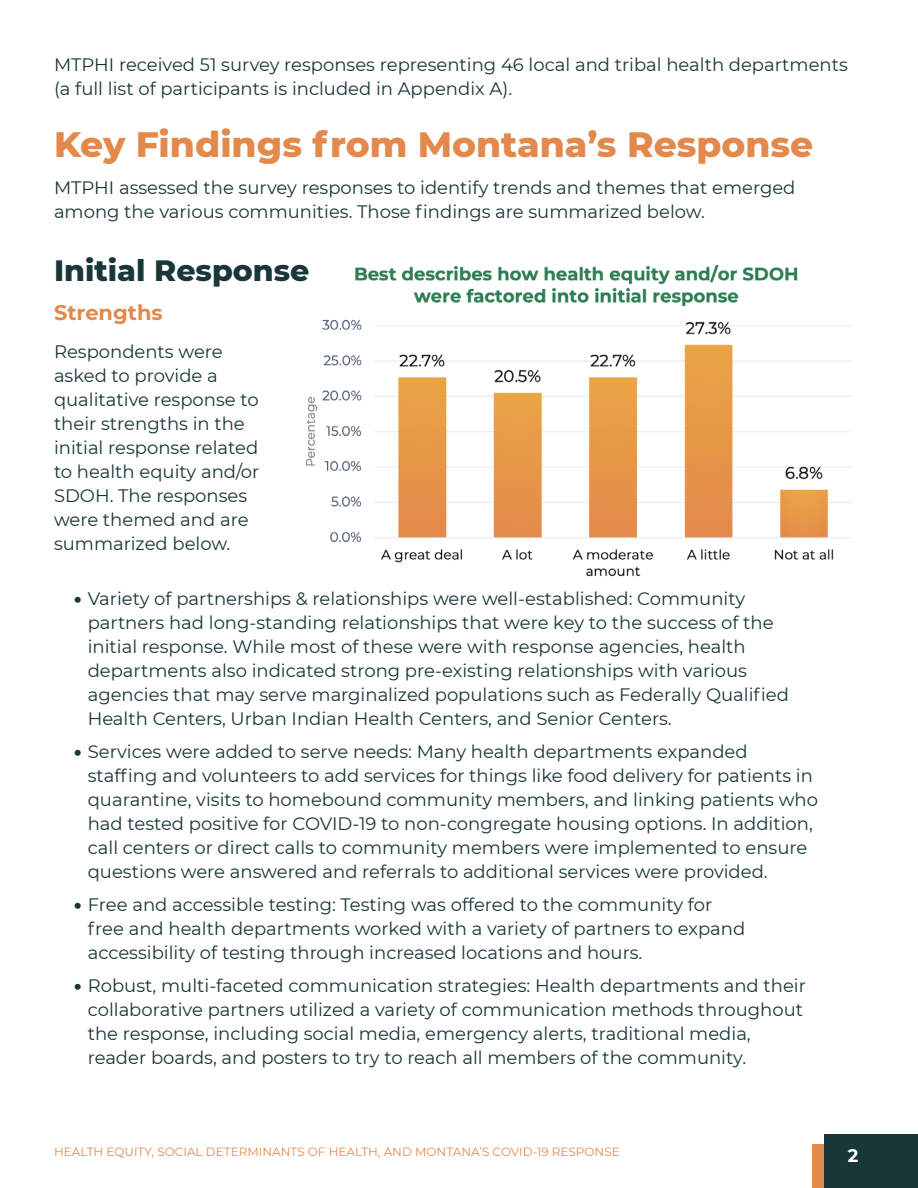
<style>
.page{position:relative;width:918px;height:1188px;background:#fff}
.page>*{position:absolute;margin:0;border:0;box-sizing:border-box;transform-origin:0 0}
.t1{font:800 36px "Montserrat";color:#e4894c}
.t2{font:800 30px "Montserrat";color:#193639}
.t3{font:700 21px "Montserrat";color:#e4894c}
.t4{font:18px/24px "Montserrat";color:#193639}
.t5{font:700 18px "Montserrat";color:#fff}
.t6{font:12px "Montserrat";color:#e4894c}
.s1{font-weight:900}
</style>
<div class="page">
<div style="left:812px;top:1145px;width:106px;height:43px;background:#e4894c"></div>
<div style="left:824px;top:1134px;width:94px;height:54px;background:#193639"></div>
<img style="left:306px;top:264px;width:546px;height:313px">
<p class="t4" style="left:54px;top:52px;width:795px">MTPHI received 51 survey responses representing 46 local and tribal health departments (a full list of participants is included in Appendix A).</p>
<h1 class="t1" style="left:54px;top:118px;width:761px">Key Findings from Montana’s Response</h1>
<p class="t4" style="left:54px;top:175px;width:743px">MTPHI assessed the survey responses to identify trends and themes that emerged among the various communities. Those findings are summarized below.</p>
<h2 class="t2" style="left:54px;top:249px;width:257px">Initial Response</h2>
<p class="t3" style="left:54px;top:298px;width:110px">Strengths</p>
<p class="t4" style="left:54px;top:339px;width:207px">Respondents were asked to provide a qualitative response to their strengths in the initial response related to health equity and/or<br>SDOH. The responses were themed and are summarized below.</p>
<p class="t4" style="left:88px;top:586px;width:703px;text-indent:-14px"><span class="s1">•</span> Variety of partnerships &amp; relationships were well-established: Community partners had long-standing relationships that were key to the success of the initial response. While most of these were with response agencies, health departments also indicated strong pre-existing relationships with various agencies that may serve marginalized populations such as Federally Qualified Health Centers, Urban Indian Health Centers, and Senior Centers.</p>
<p class="t4" style="left:88px;top:739px;width:732px;text-indent:-14px"><span class="s1">•</span> Services were added to serve needs: Many health departments expanded staffing and volunteers to add services for things like food delivery for patients in quarantine, visits to homebound community members, and linking patients who had tested positive for COVID-19 to non-congregate housing options. In addition, call centers or direct calls to community members were implemented to ensure questions were answered and referrals to additional services were provided.</p>
<p class="t4" style="left:88px;top:892px;width:659px;text-indent:-14px"><span class="s1">•</span> Free and accessible testing: Testing was offered to the community for free and health departments worked with a variety of partners to expand accessibility of testing through increased locations and hours.</p>
<p class="t4" style="left:88px;top:973px;width:720px;text-indent:-14px"><span class="s1">•</span> Robust, multi-faceted communication strategies: Health departments and their collaborative partners utilized a variety of communication methods throughout the response, including social media, emergency alerts, traditional media, reader boards, and posters to try to reach all members of the community.</p>
<p class="t6" style="left:54px;top:1144px;width:567px">HEALTH EQUITY, SOCIAL DETERMINANTS OF HEALTH, AND MONTANA’S COVID-19 RESPONSE</p>
<p class="t5" style="left:848px;top:1143px;width:12px">2</p>
</div>
